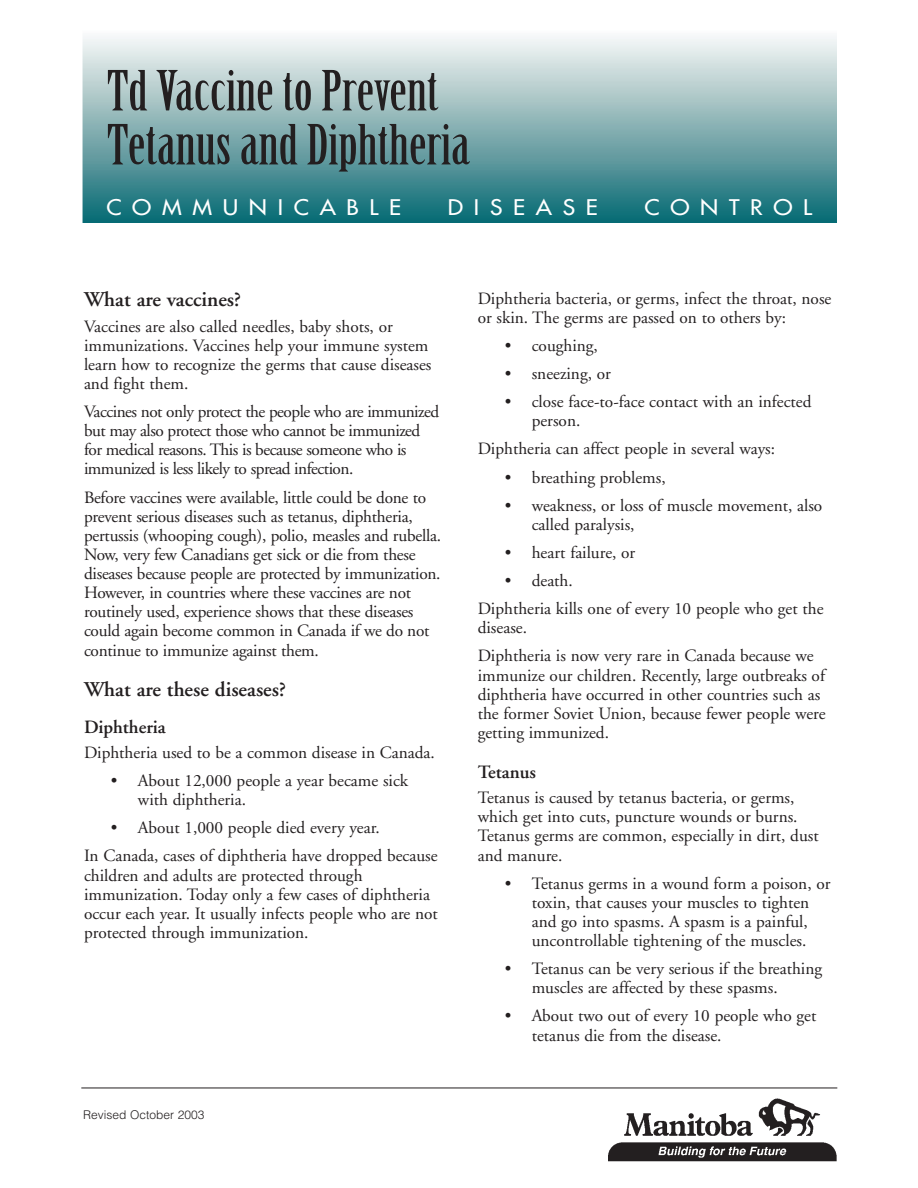
<style>
.page{position:relative;width:918px;height:1188px;background:#fff}
.page>*{position:absolute;margin:0;border:0;box-sizing:border-box;transform-origin:0 0}
.t1{font:54px/54px "Birch";color:#231f20;scale:1.2 1}
.t2{font:600 21px "Adobe Garamond";color:#231f20}
.t3{font:21px "Futura";letter-spacing:.46em;color:#fff;scale:1.1 1}
.t4{font:600 18.75px "Adobe Garamond";color:#231f20}
.t5{font:17.25px/19.2px "Adobe Garamond";color:#231f20}
.t6{font:17.25px/19.2px "Adobe Garamond";letter-spacing:-.03em;color:#231f20}
.t7{font:300 12px "Helvetica";color:#231f20}
</style>
<div class="page">
<img style="left:82px;top:37px;width:755px;height:185px">
<hr style="left:81px;top:1088px;width:756px;height:1px;background:#231f20">
<img style="left:608px;top:1099px;width:229px;height:62px">
<h1 class="t1" style="left:107px;top:67px;width:304px">Td Vaccine to Prevent<br>Tetanus and Diphtheria</h1>
<p class="t3" style="left:106px;top:196px;width:270px">COMMUNICABLE</p>
<p class="t3" style="left:448px;top:196px;width:138px">DISEASE</p>
<p class="t3" style="left:645px;top:196px;width:154px">CONTROL</p>
<p class="t2" style="left:84px;top:291px;width:159px">What are vaccines?</p>
<p class="t5" style="left:84px;top:318px;width:349px">Vaccines are also called needles, baby shots, or immunizations. Vaccines help your immune system learn how to recognize the germs that cause diseases and fight them.</p>
<p class="t6" style="left:84px;top:404px;width:357px">Vaccines not only protect the people who are immunized but may also protect those who cannot be immunized for medical reasons. This is because someone who is immunized is less likely to spread infection.</p>
<p class="t5" style="left:84px;top:489px;width:359px">Before vaccines were available, little could be done to prevent serious diseases such as tetanus, diphtheria, pertussis (whooping cough), polio, measles and rubella.<br>Now, very few Canadians get sick or die from these diseases because people are protected by immunization.<br>However, in countries where these vaccines are not routinely used, experience shows that these diseases could again become common in Canada if we do not continue to immunize against them.</p>
<p class="t2" style="left:84px;top:681px;width:204px">What are these diseases?</p>
<p class="t4" style="left:84px;top:719px;width:83px">Diphtheria</p>
<p class="t5" style="left:84px;top:744px;width:352px">Diphtheria used to be a common disease in Canada.</p>
<p class="t5" style="left:138px;top:773px;width:272px;text-indent:-27px">• About 12,000 people a year became sick with diphtheria.</p>
<p class="t5" style="left:84px;top:815px;width:355px;line-height:28px;text-indent:27px">• About 1,000 people died every year.<br>In Canada, cases of diphtheria have dropped because</p>
<p class="t5" style="left:84px;top:867px;width:355px">children and adults are protected through immunization. Today only a few cases of diphtheria occur each year. It usually infects people who are not protected through immunization.</p>
<p class="t7" style="left:83px;top:1110px;width:123px">Revised October 2003</p>
<p class="t5" style="left:478px;top:290px;width:355px">Diphtheria bacteria, or germs, infect the throat, nose or skin. The germs are passed on to others by:</p>
<p class="t5" style="left:505px;top:337px;width:95px">• coughing,</p>
<p class="t5" style="left:505px;top:366px;width:108px">• sneezing, or</p>
<p class="t5" style="left:532px;top:394px;width:281px;text-indent:-27px">• close face-to-face contact with an infected person.</p>
<p class="t5" style="left:478px;top:441px;width:299px">Diphtheria can affect people in several ways:</p>
<p class="t5" style="left:505px;top:469px;width:163px">• breathing problems,</p>
<p class="t5" style="left:532px;top:497px;width:292px;text-indent:-27px">• weakness, or loss of muscle movement, also called paralysis,</p>
<p class="t5" style="left:505px;top:544px;width:132px">• heart failure, or</p>
<p class="t5" style="left:478px;top:568px;width:347px;line-height:28px;text-indent:27px">• death.<br>Diphtheria kills one of every 10 people who get the</p>
<p class="t5" style="left:478px;top:615px;width:337px;line-height:28px">disease.<br>Diphtheria is now very rare in Canada because we</p>
<p class="t5" style="left:478px;top:667px;width:349px">immunize our children. Recently, large outbreaks of diphtheria have occurred in other countries such as the former Soviet Union, because fewer people were getting immunized.</p>
<p class="t4" style="left:478px;top:765px;width:60px">Tetanus</p>
<p class="t5" style="left:478px;top:790px;width:343px">Tetanus is caused by tetanus bacteria, or germs, which get into cuts, puncture wounds or burns.<br>Tetanus germs are common, especially in dirt, dust and manure.</p>
<p class="t5" style="left:505px;top:875px;width:327px;text-align:center">• Tetanus germs in a wound form a poison, or toxin, that causes your muscles to tighten<br>and go into spasms. A spasm is a painful, uncontrollable tightening of the muscles.</p>
<p class="t5" style="left:532px;top:961px;width:292px;text-indent:-27px">• Tetanus can be very serious if the breathing muscles are affected by these spasms.</p>
<p class="t5" style="left:532px;top:1008px;width:286px;text-indent:-27px">• About two out of every 10 people who get tetanus die from the disease.</p>
</div>
